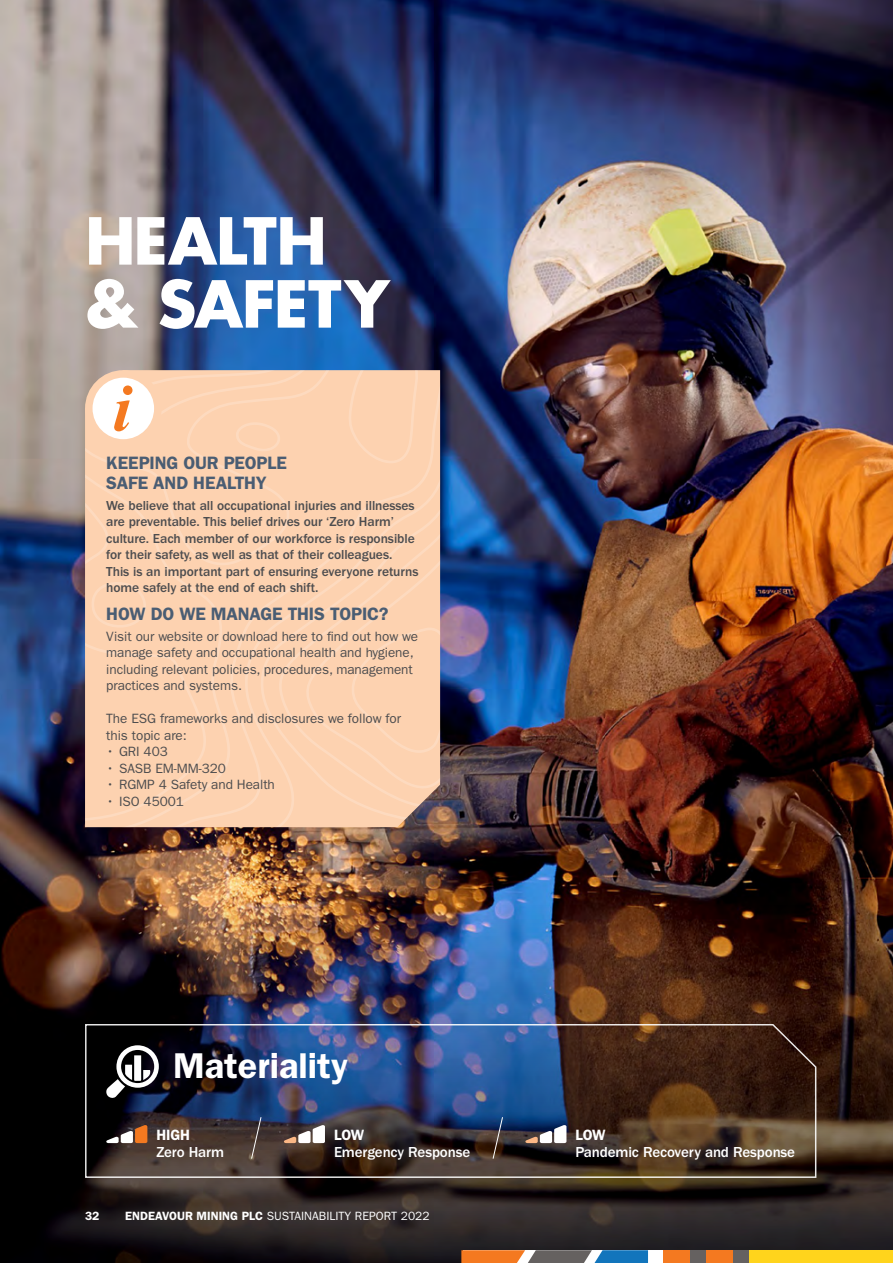
<style>
.page{position:relative;width:893px;height:1263px;background:#fff}
.page>*{position:absolute;margin:0;border:0;box-sizing:border-box;transform-origin:0 0}
.HEADING-CHAPTER{font:700 63px/63px "Futura Std";letter-spacing:-.025em;color:#fff}
.t1{font:600 36px "ITC Franklin Gothic Std";color:#fff}
.HEADING_2{font:600 18px/19.5px "ITC Franklin Gothic Std";letter-spacing:-.01em;color:#4a5d73}
.t2{font:500 15px/16.5px "ITC Franklin Gothic Std";letter-spacing:-.01em;color:#fff}
.BODY_TEXT-Medium{font:13.5px/16.5px "ITC Franklin Gothic Std";letter-spacing:-.005em;color:#4d4d4f}
.BODY_TEXT-Medium-2{font:500 13.5px/16.5px "ITC Franklin Gothic Std";letter-spacing:-.005em;color:#4d4d4f}
.t3{font:12px "ITC Franklin Gothic Std";color:#fff}
.t4{font:600 12px "ITC Franklin Gothic Std";color:#fff}
.s1{font-weight:600}
</style>
<div class="page">
<img style="left:0;top:0;width:893px;height:759px">
<img style="left:0;top:759px;width:893px;height:504px">
<svg style="left:85px;top:464px;width:355px;height:363px;background:#fcd2b0"></svg>
<svg style="left:260px;top:464px;width:180px;height:360px;background:#f5ccac"></svg>
<svg style="left:272px;top:464px;width:168px;height:352px;background:#f8ceae"></svg>
<svg style="left:303px;top:464px;width:137px;height:327px;background:#fcd2b1"></svg>
<svg style="left:91px;top:582px;width:55px;height:47px;background:#fdd3b2"></svg>
<div style="left:348px;top:628px;width:92px;height:133px;background:#fdd2b0"></div>
<img style="left:84px;top:1023px;width:733px;height:156px">
<svg style="left:106px;top:1045px;width:53px;height:53px"></svg>
<svg style="left:251px;top:1116px;width:11px;height:43px"></svg>
<svg style="left:525px;top:1125px;width:41px;height:18px"></svg>
<svg style="left:284px;top:1125px;width:41px;height:18px"></svg>
<svg style="left:106px;top:1125px;width:41px;height:18px"></svg>
<svg style="left:492px;top:1116px;width:11px;height:43px"></svg>
<svg style="left:85px;top:370px;width:355px;height:94px;background:#fbd4b5"></svg>
<div style="left:123px;top:385px;width:10px;height:10px;background:#f47920;border-radius:50%"></div>
<div style="left:464px;top:1250px;width:429px;height:13px;background:#fff"></div>
<div style="left:749px;top:1250px;width:144px;height:13px;background:#ffd41c"></div>
<div style="left:663px;top:1250px;width:29px;height:13px;background:#f47920"></div>
<div style="left:706px;top:1250px;width:28px;height:13px;background:#f47920"></div>
<div style="left:691px;top:1250px;width:15px;height:13px;background:#656160"></div>
<div style="left:734px;top:1250px;width:15px;height:13px;background:#656160"></div>
<svg style="left:461px;top:1250px;width:187px;height:13px;background:#908278"></svg>
<p class="HEADING-CHAPTER" style="left:85px;top:209px;width:306px">HEALTH &amp; SAFETY</p>
<p class="HEADING_2" style="left:106px;top:453px;width:182px">KEEPING OUR PEOPLE<br>SAFE AND HEALTHY</p>
<p class="BODY_TEXT-Medium-2" style="left:106px;top:497px;width:314px">We believe that all occupational injuries and illnesses are preventable. This belief drives our ‘Zero Harm’ culture. Each member of our workforce is responsible for their safety, as well as that of their colleagues.<br>This is an important part of ensuring everyone returns home safely at the end of each shift.</p>
<p class="HEADING_2" style="left:106px;top:604px;width:284px">HOW DO WE MANAGE THIS TOPIC?</p>
<p class="BODY_TEXT-Medium" style="left:106px;top:628px;width:313px">Visit our website or download here to find out how we manage safety and occupational health and hygiene, including relevant policies, procedures, management practices and systems.</p>
<p class="BODY_TEXT-Medium" style="left:106px;top:711px;width:296px">The ESG frameworks and disclosures we follow for this topic are:</p>
<p class="BODY_TEXT-Medium" style="left:106px;top:744px;width:63px">• GRI 403</p>
<p class="BODY_TEXT-Medium" style="left:106px;top:760px;width:121px">• SASB EM-MM-320</p>
<p class="BODY_TEXT-Medium" style="left:106px;top:777px;width:170px">• RGMP 4 Safety and Health</p>
<p class="BODY_TEXT-Medium" style="left:106px;top:793px;width:79px">• ISO 45001</p>
<p class="t1" style="left:173px;top:1044px;width:176px">Materiality</p>
<p class="t2" style="left:156px;top:1127px;width:69px"><span class="s1">HIGH<br></span>Zero Harm</p>
<p class="t2" style="left:334px;top:1127px;width:138px"><span class="s1">LOW<br></span>Emergency Response</p>
<p class="t4" style="left:85px;top:1209px;width:16px">32</p>
<p class="t3" style="left:125px;top:1209px;width:306px"><span class="s1">ENDEAVOUR MINING PLC</span> SUSTAINABILITY REPORT 2022</p>
<p class="t2" style="left:575px;top:1127px;width:221px"><span class="s1">LOW<br></span>Pandemic Recovery and Response</p>
</div>
